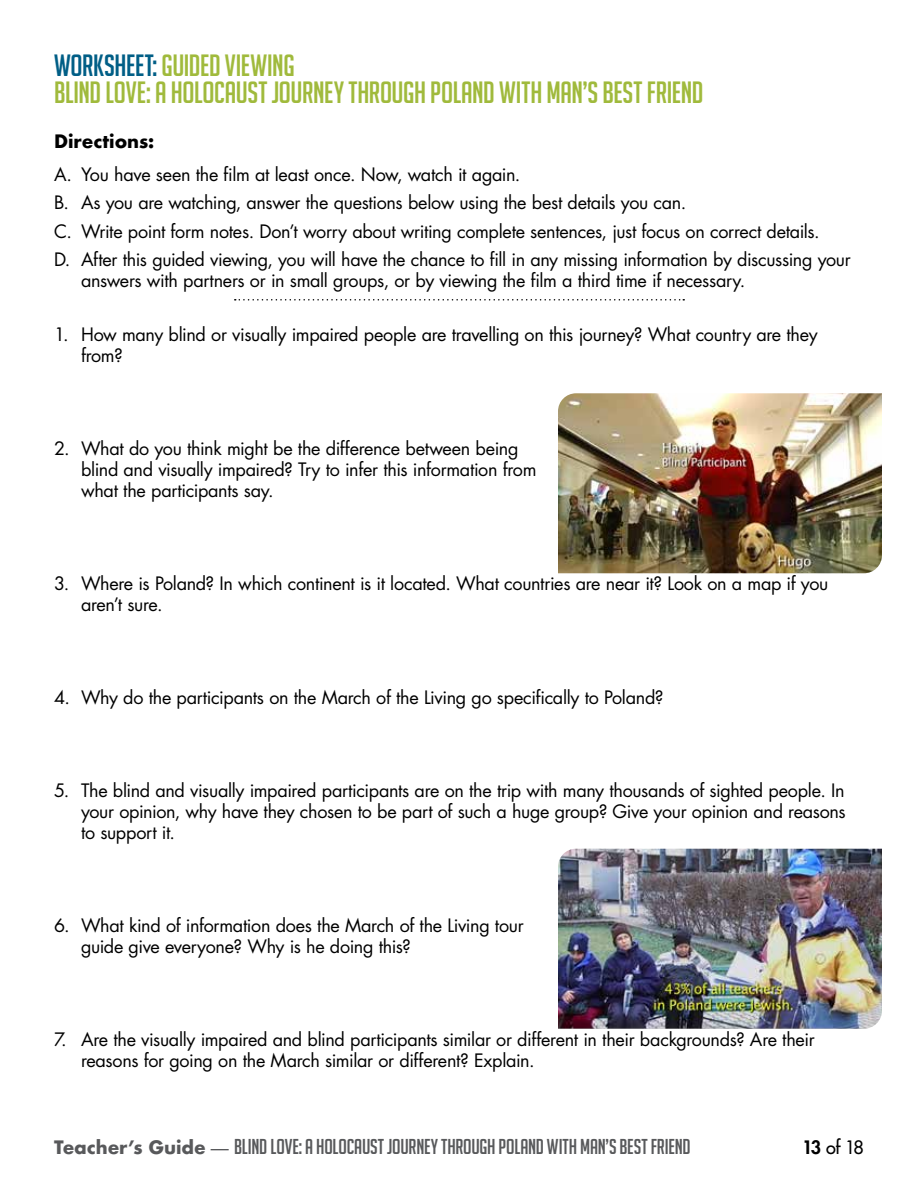
<style>
.page{position:relative;width:918px;height:1188px;background:#fff}
.page>*{position:absolute;margin:0;border:0;box-sizing:border-box;transform-origin:0 0}
.t1{font:30px/27px "Big Noodle Titling";letter-spacing:-.01em;color:#a0ba3c}
.t2{font:21px "Big Noodle Titling";letter-spacing:-.01em;color:#58595b}
.t3{font:18px/21px "Futura";letter-spacing:-.02em;color:#000}
.t4{font:700 18px "Futura";letter-spacing:-.005em;color:#000}
.t5{font:18px "Futura";color:#000}
.s1{color:#005e86}
.s2{font-family:"Futura";font-weight:700;font-size:18px}
.s3{font-family:"Futura";font-size:18px}
.s4{font-weight:800}
</style>
<div class="page">
<svg style="left:235px;top:299px;width:449px;height:2px"></svg>
<img style="left:558px;top:393px;width:324px;height:180px">
<img style="left:558px;top:849px;width:324px;height:180px">
<h1 class="t1" style="left:54px;top:51px;width:651px"><span class="s1">WORKSHEET:</span> GUIDED VIEWING<br>BLIND LOVE: A HOLOCAUST JOURNEY THROUGH POLAND WITH MAN’S BEST FRIEND</h1>
<p class="t4" style="left:54px;top:128px;width:102px">Directions:</p>
<p class="t3" style="left:54px;top:159px;width:798px;line-height:28.5px">A. You have seen the film at least once. Now, watch it again.<br>B. As you are watching, answer the questions below using the best details you can.<br>C. Write point form notes. Don’t worry about writing complete sentences, just focus on correct details.<br>D. After this guided viewing, you will have the chance to fill in any missing information by discussing your</p>
<p class="t3" style="left:81px;top:270px;width:666px">answers with partners or in small groups, or by viewing the film a third time if necessary.</p>
<p class="t3" style="left:81px;top:324px;width:738px;text-indent:-27px">1. How many blind or visually impaired people are travelling on this journey? What country are they from?</p>
<p class="t3" style="left:81px;top:438px;width:457px;text-indent:-27px">2. What do you think might be the difference between being blind and visually impaired? Try to infer this information from what the participants say.</p>
<p class="t3" style="left:81px;top:573px;width:749px;text-indent:-27px">3. Where is Poland? In which continent is it located. What countries are near it? Look on a map if you aren’t sure.</p>
<p class="t3" style="left:54px;top:687px;width:611px">4. Why do the participants on the March of the Living go specifically to Poland?</p>
<p class="t3" style="left:81px;top:780px;width:766px;text-align:justify;text-indent:-27px">5. The blind and visually impaired participants are on the trip with many thousands of sighted people. In your opinion, why have they chosen to be part of such a huge group? Give your opinion and reasons to support it.</p>
<p class="t3" style="left:81px;top:915px;width:444px;text-indent:-27px">6. What kind of information does the March of the Living tour guide give everyone? Why is he doing this?</p>
<p class="t3" style="left:81px;top:1029px;width:735px;text-indent:-27px">7. Are the visually impaired and blind participants similar or different in their backgrounds? Are their reasons for going on the March similar or different? Explain.</p>
<p class="t2" style="left:54px;top:1135px;width:638px"><span class="s2">Teacher’s Guide</span> <span class="s3">—</span> BLIND LOVE: A HOLOCAUST JOURNEY THROUGH POLAND WITH MAN’S BEST FRIEND</p>
<p class="t5" style="left:802px;top:1135px;width:63px"><span class="s4">13</span> of 18</p>
</div>
